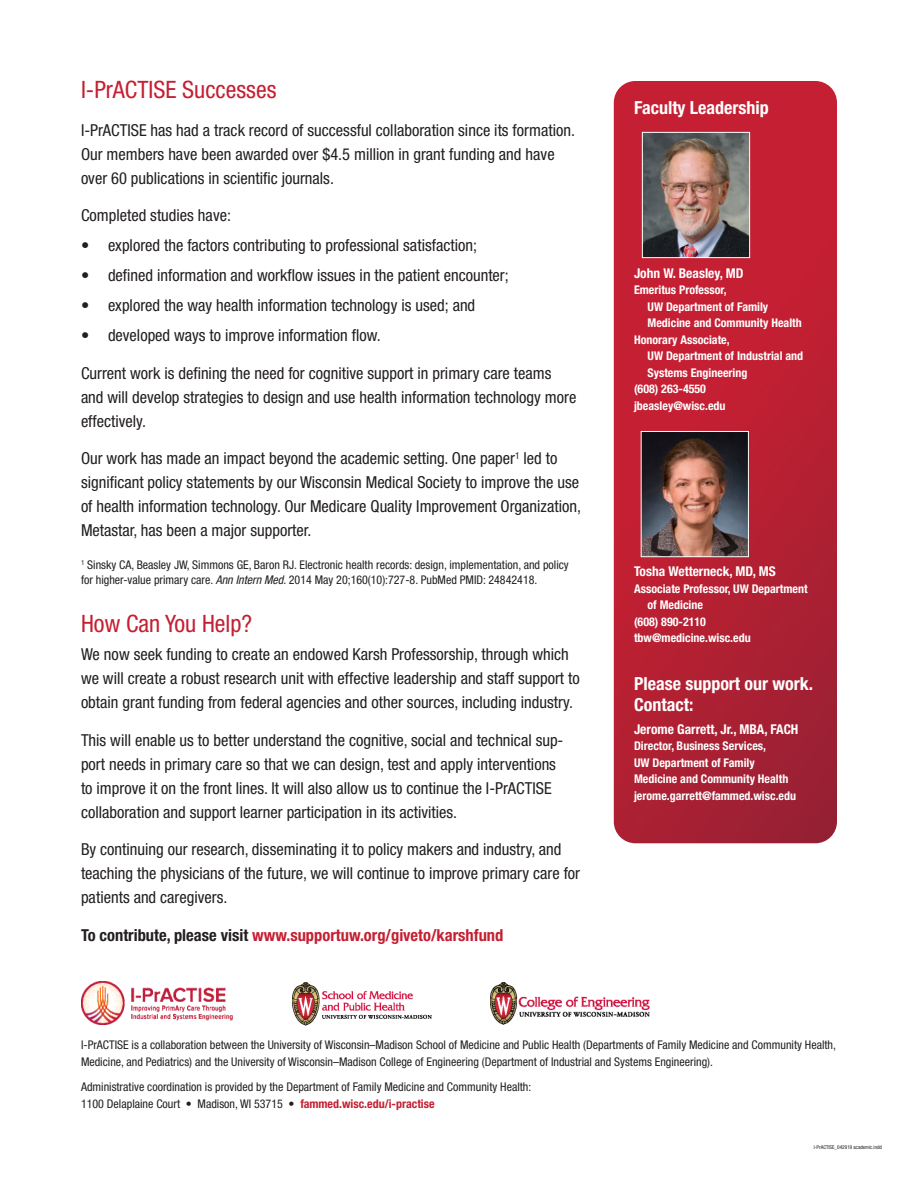
<style>
.page{position:relative;width:918px;height:1188px;background:#fff}
.page>*{position:absolute;margin:0;border:0;box-sizing:border-box;transform-origin:0 0}
.body_text{font:condensed 24px "Helvetica Neue LT Std";color:#c41f32}
.head1{font:condensed 24px "Helvetica Neue LT Std";color:#c41f32}
.contact_head{font:700 condensed 18px/21px "Helvetica Neue LT Std";color:#fff}
.body_text-2{font:condensed 16.5px/24px "Helvetica Neue LT Std";color:#231f20}
.body_text-3{font:700 condensed 16.5px "Helvetica Neue LT Std";color:#c41f32}
.contact_name{font:700 condensed 13.5px "Helvetica Neue LT Std";color:#fff}
.contact_body{font:condensed 12px/16.5px "Helvetica Neue LT Std";color:#231f20}
.contact_body-2{font:700 condensed 12px/16.5px "Helvetica Neue LT Std";color:#fff}
.body_text-4{font:condensed 12px/15px "Helvetica Neue LT Std";color:#231f20}
.contact_name-2{font:700 condensed 12px/16.5px "Helvetica Neue LT Std";color:#fff}
.contact_body-3{font:condensed 5.25px "Helvetica Neue LT Std";color:#231f20}
.s1{font-style:italic}
.s2{color:#231f20}
.s3{font-weight:700;color:#c41f32}
</style>
<div class="page">
<svg style="left:614px;top:81px;width:223px;height:762px;background:#b72033"></svg>
<img style="left:644px;top:134px;width:104px;height:122px">
<div style="left:642px;top:132px;width:108px;height:126px;border:1px solid #fff"></div>
<img style="left:293px;top:982px;width:138px;height:44px">
<img style="left:491px;top:982px;width:158px;height:43px">
<img style="left:82px;top:982px;width:150px;height:43px">
<img style="left:643px;top:433px;width:104px;height:122px">
<div style="left:641px;top:431px;width:108px;height:126px;border:1px solid #fff"></div>
<p class="body_text" style="left:81px;top:76px;width:197px">I-PrACTISE Successes</p>
<p class="body_text-2" style="left:81px;top:118px;width:496px">I-PrACTISE has had a track record of successful collaboration since its formation.<br>Our members have been awarded over $4.5 million in grant funding and have over 60 publications in scientific journals.</p>
<p class="body_text-2" style="left:81px;top:203px;width:152px">Completed studies have:</p>
<p class="body_text-2" style="left:81px;top:233px;width:397px">• explored the factors contributing to professional satisfaction;</p>
<p class="body_text-2" style="left:81px;top:263px;width:429px">• defined information and workflow issues in the patient encounter;</p>
<p class="body_text-2" style="left:81px;top:293px;width:396px">• explored the way health information technology is used; and</p>
<p class="body_text-2" style="left:81px;top:323px;width:301px">• developed ways to improve information flow.</p>
<p class="body_text-2" style="left:81px;top:361px;width:497px">Current work is defining the need for cognitive support in primary care teams and will develop strategies to design and use health information technology more effectively.</p>
<p class="body_text-2" style="left:81px;top:446px;width:502px">Our work has made an impact beyond the academic setting. One paper<sup>1</sup> led to significant policy statements by our Wisconsin Medical Society to improve the use of health information technology. Our Medicare Quality Improvement Organization, Metastar, has been a major supporter.</p>
<p class="body_text-4" style="left:81px;top:557px;width:489px"><sup>1</sup> Sinsky CA, Beasley JW, Simmons GE, Baron RJ. Electronic health records: design, implementation, and policy for higher-value primary care. <span class="s1">Ann Intern Med</span>. 2014 May 20;160(10):727-8. PubMed PMID: 24842418.</p>
<p class="head1" style="left:81px;top:609px;width:173px">How Can You Help?</p>
<p class="body_text-2" style="left:81px;top:642px;width:500px">We now seek funding to create an endowed Karsh Professorship, through which we will create a robust research unit with effective leadership and staff support to obtain grant funding from federal agencies and other sources, including industry.</p>
<p class="body_text-2" style="left:81px;top:728px;width:484px">This will enable us to better understand the cognitive, social and technical sup&shy;port needs in primary care so that we can design, test and apply interventions to improve it on the front lines. It will also allow us to continue the I-PrACTISE collaboration and support learner participation in its activities.</p>
<p class="body_text-2" style="left:81px;top:837px;width:501px">By continuing our research, disseminating it to policy makers and industry, and teaching the physicians of the future, we will continue to improve primary care for patients and caregivers.</p>
<p class="body_text-3" style="left:81px;top:925px;width:424px"><span class="s2">To contribute, please visit</span> www.supportuw.org/giveto/karshfund</p>
<p class="contact_head" style="left:634px;top:97px;width:136px">Faculty Leadership</p>
<p class="contact_name" style="left:634px;top:265px;width:111px">John W. Beasley, MD</p>
<p class="contact_body-2" style="left:648px;top:281px;width:156px;text-indent:-14px">Emeritus Professor,<br>UW Department of Family<br>Medicine and Community Health</p>
<p class="contact_body-2" style="left:648px;top:331px;width:157px;text-indent:-14px">Honorary Associate,<br>UW Department of Industrial and<br>Systems Engineering</p>
<p class="contact_body-2" style="left:634px;top:380px;width:74px">(608) 263-4550</p>
<p class="contact_body-2" style="left:634px;top:397px;width:93px">jbeasley@wisc.edu</p>
<p class="contact_name" style="left:634px;top:563px;width:143px">Tosha Wetterneck, MD, MS</p>
<p class="contact_body-2" style="left:648px;top:580px;width:162px;text-indent:-14px">Associate Professor, UW Department of Medicine</p>
<p class="contact_body-2" style="left:634px;top:613px;width:74px">(608) 890-2110</p>
<p class="contact_body-2" style="left:634px;top:629px;width:118px">tbw@medicine.wisc.edu</p>
<p class="contact_head" style="left:634px;top:673px;width:181px">Please support our work.<br>Contact:</p>
<p class="contact_name" style="left:634px;top:721px;width:166px">Jerome Garrett, Jr., MBA, FACH</p>
<p class="contact_name-2" style="left:634px;top:737px;width:164px">Director, Business Services,<br>UW Department of Family<br>Medicine and Community Health jerome.garrett@fammed.wisc.edu</p>
<p class="contact_body" style="left:81px;top:1037px;width:757px">I-PrACTISE is a collaboration between the University of Wisconsin–Madison School of Medicine and Public Health (Departments of Family Medicine and Community Health,<br>Medicine, and Pediatrics) and the University of Wisconsin–Madison College of Engineering (Department of Industrial and Systems Engineering).</p>
<p class="contact_body" style="left:81px;top:1079px;width:452px">Administrative coordination is provided by the Department of Family Medicine and Community Health:<br>1100 Delaplaine Court • Madison, WI 53715 • <span class="s3">fammed.wisc.edu/i-practise</span></p>
<p class="contact_body-3" style="left:814px;top:1144px;width:70px">I-PrACTISE_042919 academic.indd</p>
</div>
